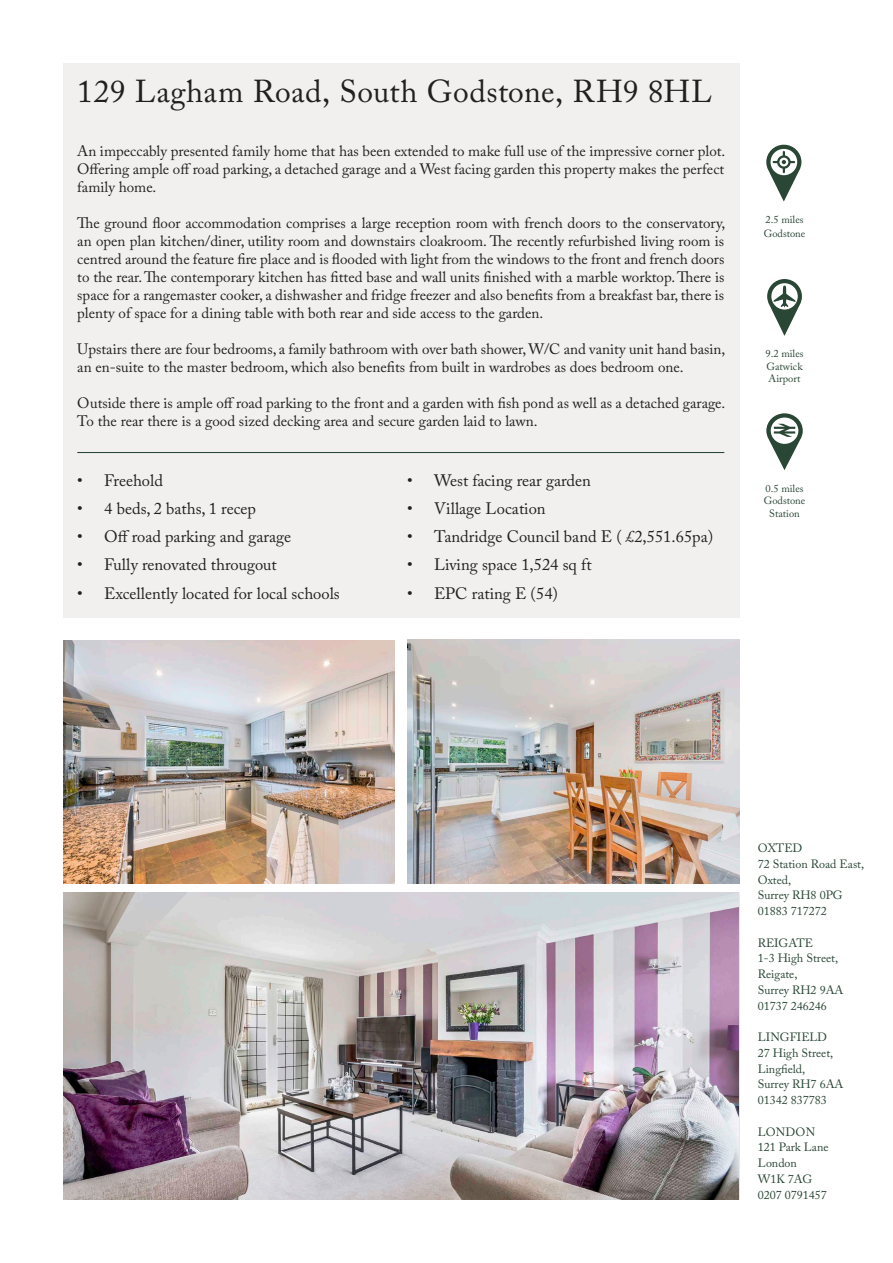
<style>
.page{position:relative;width:893px;height:1263px;background:#fff}
.page>*{position:absolute;margin:0;border:0;box-sizing:border-box;transform-origin:0 0}
.t1{font:31.5px "Adobe Caslon Pro";letter-spacing:.015em;color:#231f20}
.t2{font:16.5px "Adobe Caslon Pro";color:#231f20}
.t3{font:15px/18px "Adobe Caslon Pro";color:#231f20;text-align:justify}
.t4{font:12px/15.8px "Adobe Caslon Pro";color:#2a4635}
.t5{font:10.5px/12.6px "Adobe Caslon Pro";color:#2a4635;text-align:center}
</style>
<div class="page">
<div style="left:64px;top:64px;width:676px;height:554px;background:#f1f0ef"></div>
<hr style="left:77px;top:452px;width:647px;height:1px;background:#2a4635">
<img style="left:64px;top:893px;width:675px;height:306px">
<img style="left:64px;top:640px;width:330px;height:244px">
<img style="left:407px;top:640px;width:333px;height:244px">
<svg style="left:766px;top:413px;width:37px;height:57px"></svg>
<svg style="left:767px;top:279px;width:35px;height:57px"></svg>
<svg style="left:766px;top:145px;width:35px;height:57px"></svg>
<p class="t1" style="left:77px;top:73px;width:636px">129 Lagham Road, South Godstone, RH9 8HL</p>
<p class="t3" style="left:77px;top:142px;width:650px">An impeccably presented family home that has been extended to make full use of the impressive corner plot.<br>Offering ample off road parking, a detached garage and a West facing garden this property makes the perfect family home.</p>
<p class="t3" style="left:77px;top:214px;width:649px">The ground floor accommodation comprises a large reception room with french doors to the conservatory, an open plan kitchen/diner, utility room and downstairs cloakroom. The recently refurbished living room is centred around the feature fire place and is flooded with light from the windows to the front and french doors to the rear. The contemporary kitchen has fitted base and wall units finished with a marble worktop. There is space for a rangemaster cooker, a dishwasher and fridge freezer and also benefits from a breakfast bar, there is plenty of space for a dining table with both rear and side access to the garden.</p>
<p class="t3" style="left:77px;top:340px;width:650px">Upstairs there are four bedrooms, a family bathroom with over bath shower, W/C and vanity unit hand basin, an en-suite to the master bedroom, which also benefits from built in wardrobes as does bedroom one.</p>
<p class="t3" style="left:77px;top:394px;width:650px">Outside there is ample off road parking to the front and a garden with fish pond as well as a detached garage.<br>To the rear there is a good sized decking area and secure garden laid to lawn.</p>
<p class="t2" style="left:77px;top:470px;width:87px">• Freehold</p>
<p class="t2" style="left:77px;top:498px;width:180px">• 4 beds, 2 baths, 1 recep</p>
<p class="t2" style="left:77px;top:527px;width:215px">• Off road parking and garage</p>
<p class="t2" style="left:77px;top:555px;width:201px">• Fully renovated througout</p>
<p class="t2" style="left:77px;top:583px;width:264px">• Excellently located for local schools</p>
<p class="t2" style="left:407px;top:470px;width:185px">• West facing rear garden</p>
<p class="t2" style="left:407px;top:498px;width:140px">• Village Location</p>
<p class="t2" style="left:407px;top:527px;width:308px">• Tandridge Council band E ( £2,551.65pa)</p>
<p class="t2" style="left:407px;top:555px;width:186px">• Living space 1,524 sq ft</p>
<p class="t2" style="left:407px;top:583px;width:152px">• EPC rating E (54)</p>
<p class="t5" style="left:765px;top:213px;width:39px">2.5 miles</p>
<p class="t5" style="left:764px;top:227px;width:43px">Godstone</p>
<p class="t5" style="left:765px;top:347px;width:39px">9.2 miles</p>
<p class="t5" style="left:766px;top:360px;width:38px;text-align:left">Gatwick<br>Airport</p>
<p class="t5" style="left:765px;top:482px;width:39px">0.5 miles</p>
<p class="t5" style="left:764px;top:494px;width:43px">Godstone<br>Station</p>
<p class="t4" style="left:758px;top:840px;width:46px">OXTED</p>
<p class="t4" style="left:758px;top:856px;width:108px">72 Station Road East,<br>Oxted,</p>
<p class="t4" style="left:758px;top:887px;width:86px">Surrey RH8 0PG</p>
<p class="t4" style="left:758px;top:903px;width:71px">01883 717272</p>
<p class="t4" style="left:758px;top:935px;width:57px">REIGATE</p>
<p class="t4" style="left:758px;top:950px;width:82px">1-3 High Street,</p>
<p class="t4" style="left:758px;top:966px;width:41px">Reigate,</p>
<p class="t4" style="left:758px;top:982px;width:87px">Surrey RH2 9AA</p>
<p class="t4" style="left:758px;top:998px;width:71px">01737 246246</p>
<p class="t4" style="left:758px;top:1029px;width:70px">LINGFIELD</p>
<p class="t4" style="left:758px;top:1045px;width:77px">27 High Street,</p>
<p class="t4" style="left:758px;top:1061px;width:49px">Lingfield,</p>
<p class="t4" style="left:758px;top:1076px;width:87px">Surrey RH7 6AA</p>
<p class="t4" style="left:758px;top:1092px;width:71px">01342 837783</p>
<p class="t4" style="left:758px;top:1124px;width:59px">LONDON</p>
<p class="t4" style="left:758px;top:1139px;width:72px">121 Park Lane</p>
<p class="t4" style="left:758px;top:1155px;width:41px">London</p>
<p class="t4" style="left:758px;top:1171px;width:56px">W1K 7AG</p>
<p class="t4" style="left:758px;top:1187px;width:71px">0207 0791457</p>
</div>
